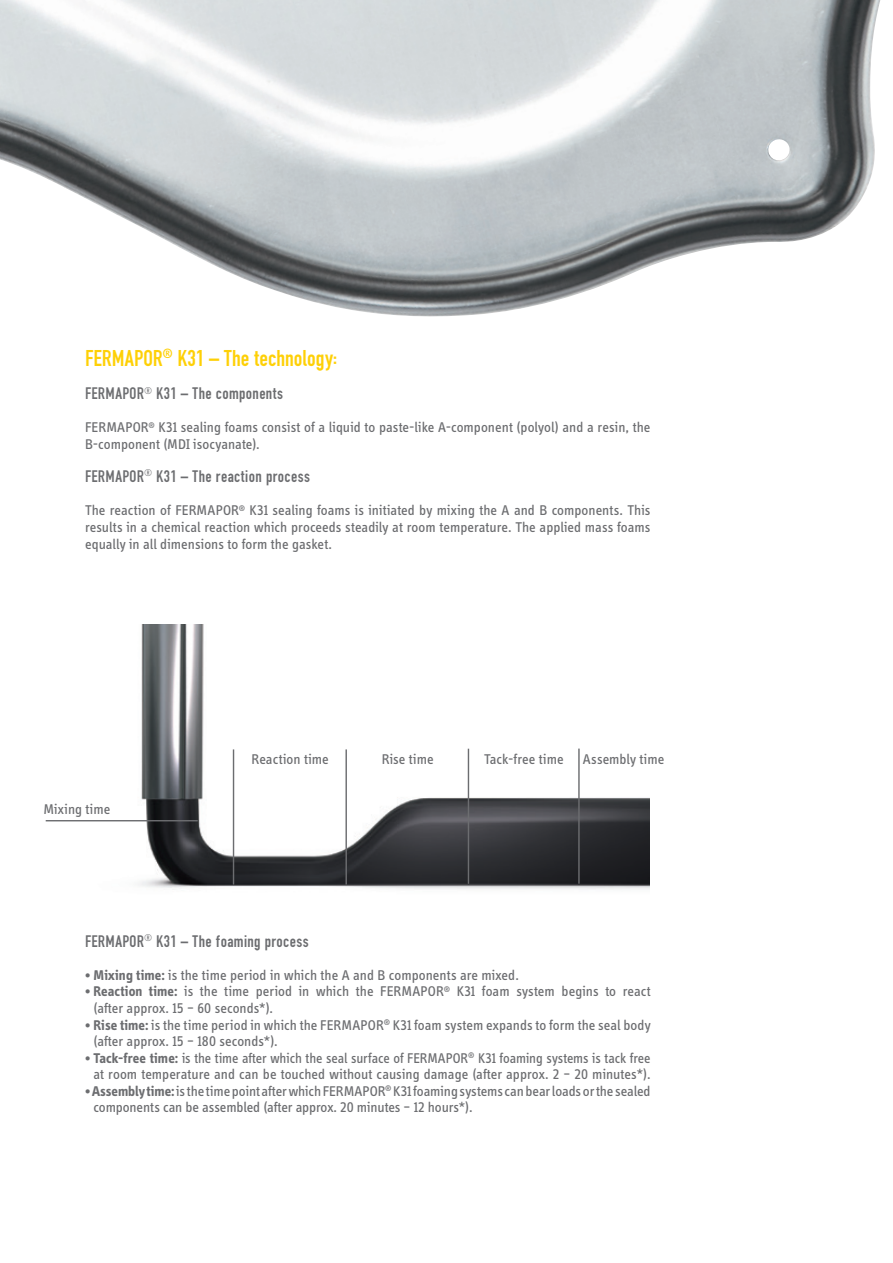
<style>
.page{position:relative;width:893px;height:1263px;background:#fff}
.page>*{position:absolute;margin:0;border:0;box-sizing:border-box;transform-origin:0 0}
.t1{font:24px "Engschrift DIND";letter-spacing:.005em;color:#fed006}
.t2{font:17.55px "Engschrift DIND";letter-spacing:.02em;color:#6c6d70}
.t3{font:14.55px/16.6px "Info Display OT";color:#6c6d70}
.s1{font-weight:700}
</style>
<div class="page">
<img style="left:79px;top:624px;width:570px;height:266px">
<hr style="left:46px;top:820px;width:152px;height:1px;background:#6c6d70">
<hr style="left:233px;top:749px;width:1px;height:135px;background:#6c6d70">
<hr style="left:345px;top:749px;width:2px;height:135px;background:#6c6d70">
<hr style="left:468px;top:749px;width:1px;height:135px;background:#6c6d70">
<hr style="left:578px;top:748px;width:2px;height:136px;background:#6c6d70">
<img style="left:0;top:0;width:880px;height:317px">
<h1 class="t1" style="left:85px;top:345px;width:253px">FERMAPOR<sup>®</sup> K31 – The technology:</h1>
<p class="t2" style="left:85px;top:384px;width:200px">FERMAPOR<sup>®</sup> K31 – The components</p>
<p class="t3" style="left:85px;top:419px;width:567px">FERMAPOR<sup>®</sup> K31 sealing foams consist of a liquid to paste-like A-component (polyol) and a resin, the<br>B-component (MDI isocyanate).</p>
<p class="t2" style="left:85px;top:467px;width:227px">FERMAPOR<sup>®</sup> K31 – The reaction process</p>
<p class="t3" style="left:85px;top:502px;width:567px;text-align:justify">The reaction of FERMAPOR<sup>®</sup> K31 sealing foams is initiated by mixing the A and B components. This results in a chemical reaction which proceeds steadily at room temperature. The applied mass foams equally in all dimensions to form the gasket.</p>
<p class="t3" style="left:44px;top:800px;width:68px">Mixing time</p>
<p class="t3" style="left:252px;top:751px;width:79px">Reaction time</p>
<p class="t3" style="left:382px;top:751px;width:53px">Rise time</p>
<p class="t3" style="left:484px;top:751px;width:81px">Tack-free time</p>
<p class="t3" style="left:583px;top:751px;width:83px">Assembly time</p>
<p class="t2" style="left:85px;top:931px;width:225px">FERMAPOR<sup>®</sup> K31 – The foaming process</p>
<p class="t3" style="left:85px;top:966px;width:435px"><span class="s1">• Mixing time:</span> is the time period in which the A and B components are mixed.</p>
<p class="t3" style="left:94px;top:983px;width:559px;text-indent:-8px"><span class="s1">• Reaction time:</span> is the time period in which the FERMAPOR<sup>®</sup> K31 foam system begins to react (after approx. 15 – 60 seconds*).</p>
<p class="t3" style="left:94px;top:1016px;width:559px;text-indent:-9px"><span class="s1">• Rise time:</span> is the time period in which the FERMAPOR<sup>®</sup> K31 foam system expands to form the seal body (after approx. 15 – 180 seconds*).</p>
<p class="t3" style="left:85px;top:1049px;width:567px;text-align:center"><span class="s1">• Tack-free time:</span> is the time after which the seal surface of FERMAPOR<sup>®</sup> K31 foaming systems is tack free at room temperature and can be touched without causing damage (after approx. 2 – 20 minutes*).</p>
<p class="t3" style="left:94px;top:1082px;width:558px;text-indent:-8px"><span class="s1">• Assembly time:</span> is the time point after which FERMAPOR<sup>®</sup> K31 foaming systems can bear loads or the sealed components can be assembled (after approx. 20 minutes – 12 hours*).</p>
</div>
